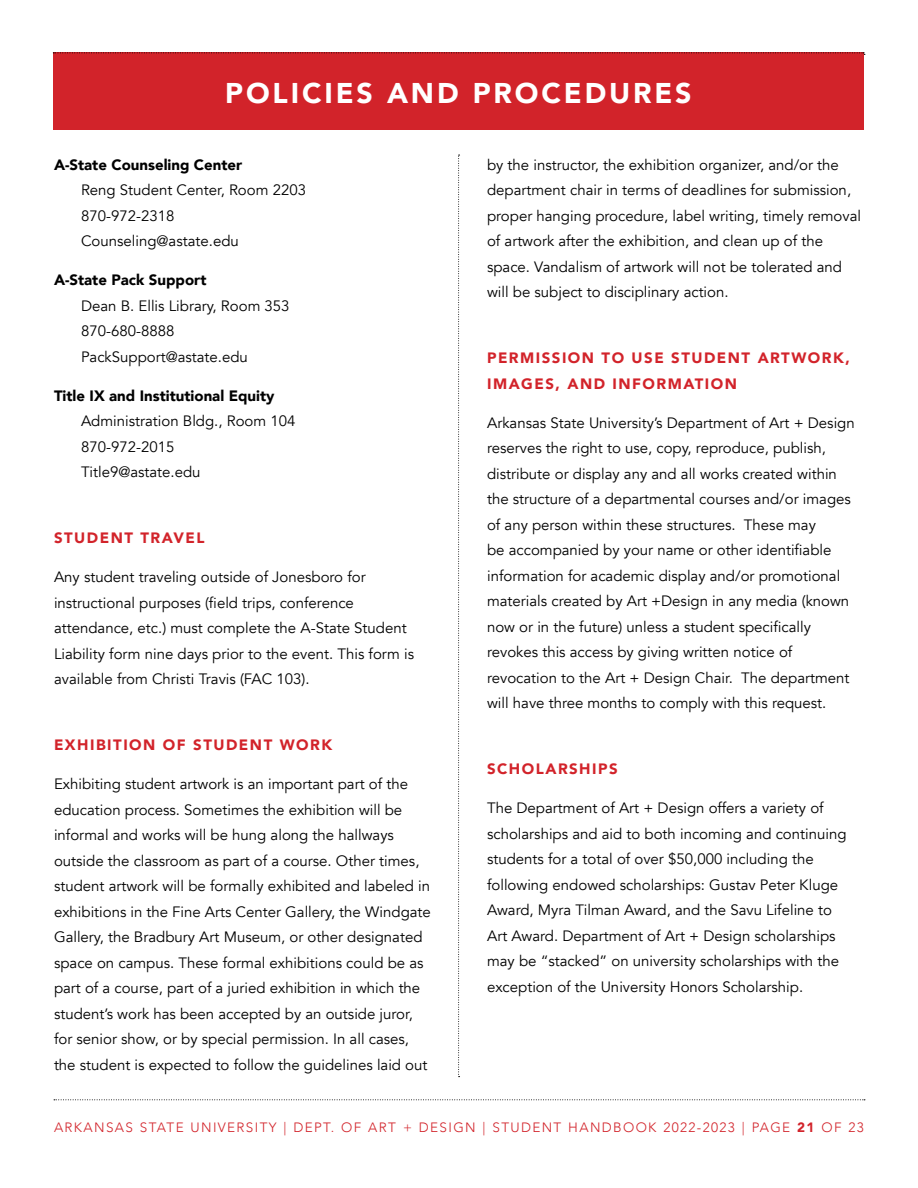
<style>
.page{position:relative;width:918px;height:1188px;background:#fff}
.page>*{position:absolute;margin:0;border:0;box-sizing:border-box;transform-origin:0 0}
.t1{font:900 28.5px "Avenir";letter-spacing:.1em;color:#fff}
.t2{font:15px/25.5px "Avenir";color:#000}
.t3{font:900 15px/25.5px "Avenir";letter-spacing:.1em;color:#d2232a}
.t4{font:900 15px "Avenir";color:#000}
.t5{font:300 13.5px "Avenir";letter-spacing:.1em;color:#d2232a}
.s1{font-weight:900}
</style>
<div class="page">
<svg style="left:54px;top:1099px;width:811px;height:1px"></svg>
<svg style="left:458px;top:155px;width:2px;height:922px"></svg>
<div style="left:53px;top:52px;width:810px;height:78px;background:#d2232a"></div>
<svg style="left:53px;top:52px;width:812px;height:3px"></svg>
<h1 class="t1" style="left:225px;top:68px;width:468px">POLICIES AND PROCEDURES</h1>
<p class="t4" style="left:54px;top:152px;width:190px">A-State Counseling Center</p>
<p class="t2" style="left:81px;top:178px;width:227px">Reng Student Center, Room 2203<br>870-972-2318<br>Counseling@astate.edu</p>
<p class="t4" style="left:54px;top:267px;width:154px">A-State Pack Support</p>
<p class="t2" style="left:81px;top:293px;width:210px">Dean B. Ellis Library, Room 353<br>870-680-8888<br>PackSupport@astate.edu</p>
<p class="t4" style="left:54px;top:383px;width:222px">Title IX and Institutional Equity</p>
<p class="t2" style="left:81px;top:409px;width:216px">Administration Bldg., Room 104<br>870-972-2015<br>Title9@astate.edu</p>
<p class="t3" style="left:54px;top:525px;width:152px">STUDENT TRAVEL</p>
<p class="t2" style="left:54px;top:565px;width:362px">Any student traveling outside of Jonesboro for instructional purposes (field trips, conference attendance, etc.) must complete the A-State Student Liability form nine days prior to the event. This form is available from Christi Travis (FAC 103).</p>
<p class="t3" style="left:54px;top:732px;width:280px">EXHIBITION OF STUDENT WORK</p>
<p class="t2" style="left:54px;top:772px;width:378px">Exhibiting student artwork is an important part of the education process. Sometimes the exhibition will be informal and works will be hung along the hallways outside the classroom as part of a course. Other times, student artwork will be formally exhibited and labeled in exhibitions in the Fine Arts Center Gallery, the Windgate Gallery, the Bradbury Art Museum, or other designated space on campus. These formal exhibitions could be as part of a course, part of a juried exhibition in which the student’s work has been accepted by an outside juror, for senior show, or by special permission. In all cases, the student is expected to follow the guidelines laid out</p>
<p class="t2" style="left:487px;top:152px;width:376px">by the instructor, the exhibition organizer, and/or the department chair in terms of deadlines for submission, proper hanging procedure, label writing, timely removal of artwork after the exhibition, and clean up of the space. Vandalism of artwork will not be tolerated and will be subject to disciplinary action.</p>
<p class="t3" style="left:487px;top:345px;width:364px">PERMISSION TO USE STUDENT ARTWORK,<br>IMAGES, AND INFORMATION</p>
<p class="t2" style="left:487px;top:410px;width:369px">Arkansas State University’s Department of Art + Design reserves the right to use, copy, reproduce, publish, distribute or display any and all works created within the structure of a departmental courses and/or images of any person within these structures. These may<br>be accompanied by your name or other identifiable information for academic display and/or promotional materials created by Art +Design in any media (known now or in the future) unless a student specifically revokes this access by giving written notice of revocation to the Art + Design Chair. The department will have three months to comply with this request.</p>
<p class="t3" style="left:487px;top:756px;width:132px">SCHOLARSHIPS</p>
<p class="t2" style="left:487px;top:796px;width:361px">The Department of Art + Design offers a variety of scholarships and aid to both incoming and continuing students for a total of over $50,000 including the following endowed scholarships: Gustav Peter Kluge Award, Myra Tilman Award, and the Savu Lifeline to Art Award. Department of Art + Design scholarships may be “stacked” on university scholarships with the exception of the University Honors Scholarship.</p>
<p class="t5" style="left:54px;top:1120px;width:811px">ARKANSAS STATE UNIVERSITY | DEPT. OF ART + DESIGN | STUDENT HANDBOOK 2022-2023 | PAGE <span class="s1">21</span> OF 23</p>
</div>
